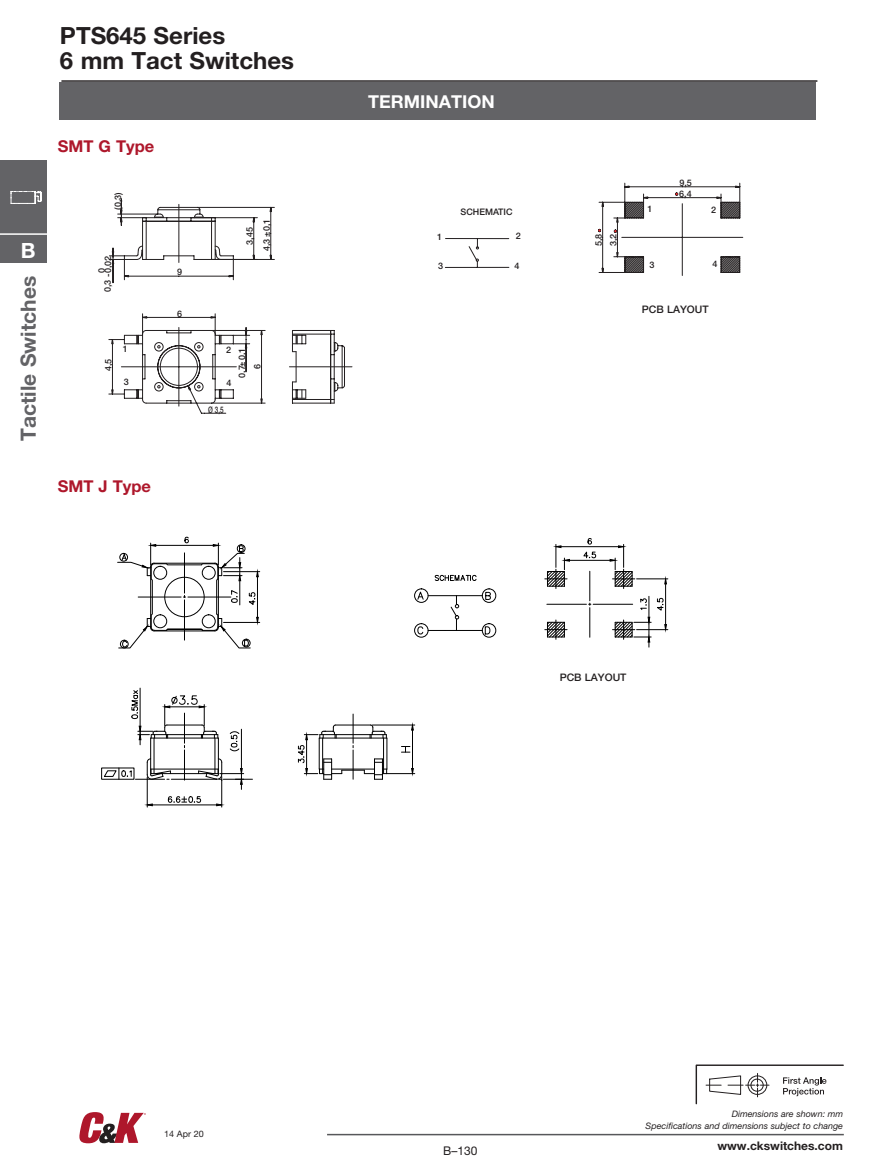
<style>
.page{position:relative;width:891px;height:1175px;background:#fff}
.page>*{position:absolute;margin:0;border:0;box-sizing:border-box;transform-origin:0 0}
.Page_head_left{font:700 23.7px "Helvetica Neue LT Std";color:#231f20}
.t1{font:700 21px "Helvetica Neue LT Std";color:#636366}
.t2{font:700 21px "Helvetica Neue LT Std";color:#fff}
.Category_head_-_wht{font:700 17.85px "Helvetica Neue LT Std";color:#fff}
.t3{font:700 16.35px "Helvetica Neue LT Std";color:#ae172b}
.t4{font:12px "Helvetica Neue LT Std";color:#231f20}
.t5{font:700 11.85px "Helvetica Neue LT Std";color:#231f20}
.t6{font:500 10.35px "Helvetica Neue LT Std";color:#231f20}
.t7{font:500 9px/17.1px "Helvetica Neue";color:#231f20;text-align:center}
.t8{font:500 9px "Helvetica Neue";color:#231f20;scale:.7 1}
.t9{font:italic 8.85px/11.9px "Helvetica Neue LT Std";color:#231f20;text-align:right}
.Footnote_-_blk{font:8.85px "Helvetica Neue LT Std";color:#231f20}
</style>
<div class="page">
<hr style="left:61px;top:80px;width:756px;height:2px;background:#231f20">
<div style="left:0;top:160px;width:47px;height:102px;background:#636366"></div>
<svg style="left:10px;top:191px;width:32px;height:13px"></svg>
<hr style="left:0;top:233px;width:47px;height:2px;background:#fff">
<hr style="left:327px;top:1133px;width:517px;height:2px;background:#57585a">
<svg style="left:79px;top:1112px;width:67px;height:31px"></svg>
<div style="left:60px;top:82px;width:756px;height:38px;background:#636366"></div>
<svg style="left:695px;top:1064px;width:1px;height:40px"></svg>
<svg style="left:696px;top:1064px;width:148px;height:40px"></svg>
<svg style="left:108px;top:198px;width:119px;height:216px"></svg>
<svg style="left:121px;top:204px;width:231px;height:202px"></svg>
<svg style="left:445px;top:182px;width:298px;height:93px"></svg>
<svg style="left:485px;top:626px;width:5px;height:8px"></svg>
<svg style="left:435px;top:574px;width:41px;height:7px"></svg>
<div style="left:482px;top:588px;width:14px;height:14px;border:1px solid #000;border-radius:50%"></div>
<hr style="left:445px;top:630px;width:37px;height:1px;background:#000">
<div style="left:482px;top:623px;width:14px;height:14px;border:1px solid #000;border-radius:50%"></div>
<svg style="left:485px;top:592px;width:6px;height:7px"></svg>
<svg style="left:418px;top:591px;width:6px;height:8px"></svg>
<div style="left:414px;top:588px;width:14px;height:14px;border:1px solid #000;border-radius:50%"></div>
<div style="left:414px;top:623px;width:14px;height:14px;border:1px solid #000;border-radius:50%"></div>
<svg style="left:418px;top:626px;width:27px;height:8px"></svg>
<hr style="left:428px;top:595px;width:54px;height:1px;background:#000">
<svg style="left:451px;top:595px;width:8px;height:35px"></svg>
<hr style="left:224px;top:571px;width:36px;height:1px;background:#000">
<hr style="left:224px;top:622px;width:36px;height:1px;background:#000">
<hr style="left:184px;top:750px;width:1px;height:30px;background:#000">
<hr style="left:140px;top:688px;width:1px;height:38px;background:#000">
<hr style="left:221px;top:776px;width:1px;height:31px;background:#000">
<hr style="left:147px;top:777px;width:1px;height:30px;background:#000">
<hr style="left:152px;top:804px;width:65px;height:1px;background:#000">
<svg style="left:216px;top:803px;width:7px;height:3px"></svg>
<svg style="left:146px;top:803px;width:7px;height:3px"></svg>
<svg style="left:168px;top:796px;width:33px;height:7px"></svg>
<hr style="left:570px;top:560px;width:40px;height:1px;background:#000">
<svg style="left:583px;top:551px;width:13px;height:7px"></svg>
<hr style="left:561px;top:546px;width:58px;height:1px;background:#000">
<svg style="left:588px;top:538px;width:4px;height:6px"></svg>
<hr style="left:547px;top:604px;width:39px;height:1px;background:#000">
<hr style="left:593px;top:604px;width:40px;height:1px;background:#000">
<hr style="left:590px;top:607px;width:1px;height:30px;background:#000">
<hr style="left:590px;top:571px;width:1px;height:30px;background:#000">
<hr style="left:637px;top:578px;width:31px;height:1px;background:#000">
<hr style="left:637px;top:629px;width:31px;height:1px;background:#000">
<hr style="left:665px;top:584px;width:1px;height:40px;background:#000">
<svg style="left:664px;top:577px;width:3px;height:7px"></svg>
<svg style="left:664px;top:624px;width:3px;height:7px"></svg>
<svg style="left:657px;top:598px;width:6px;height:12px"></svg>
<svg style="left:545px;top:544px;width:25px;height:44px"></svg>
<svg style="left:610px;top:544px;width:25px;height:44px"></svg>
<svg style="left:545px;top:620px;width:22px;height:19px"></svg>
<svg style="left:117px;top:537px;width:142px;height:111px"></svg>
<svg style="left:613px;top:596px;width:38px;height:51px"></svg>
<hr style="left:156px;top:773px;width:51px;height:1px;background:#000">
<hr style="left:151px;top:769px;width:67px;height:1px;background:#000">
<hr style="left:150px;top:738px;width:1px;height:36px;background:#000">
<hr style="left:154px;top:738px;width:1px;height:35px;background:#000">
<hr style="left:218px;top:738px;width:1px;height:36px;background:#000">
<hr style="left:215px;top:738px;width:1px;height:35px;background:#000">
<hr style="left:241px;top:729px;width:1px;height:39px;background:#000">
<svg style="left:230px;top:731px;width:9px;height:20px"></svg>
<svg style="left:104px;top:770px;width:27px;height:7px"></svg>
<hr style="left:135px;top:779px;width:30px;height:1px;background:#000">
<svg style="left:147px;top:758px;width:24px;height:22px"></svg>
<hr style="left:171px;top:779px;width:46px;height:1px;background:#000">
<svg style="left:198px;top:758px;width:54px;height:31px"></svg>
<svg style="left:131px;top:690px;width:88px;height:57px"></svg>
<div style="left:165px;top:577px;width:39px;height:40px;border:1px solid #000;border-radius:50%"></div>
<svg style="left:298px;top:714px;width:117px;height:66px"></svg>
<p class="Page_head_left" style="left:60px;top:21px;width:167px">PTS645 Series</p>
<p class="Page_head_left" style="left:60px;top:46px;width:236px">6 mm Tact Switches</p>
<h2 class="t2" style="left:21px;top:237px;width:16px">B</h2>
<h2 class="t1" style="left:15px;top:441px;width:167px;rotate:-90deg">Tactile Switches</h2>
<p class="t3" style="left:58px;top:136px;width:98px">SMT G Type</p>
<p class="t7" style="left:109px;top:210px;width:19px;rotate:-90deg">(0,3)</p>
<p class="t7" style="left:99px;top:292px;width:38px;rotate:-90deg">0,3 -0,02</p>
<p class="t7" style="left:93px;top:273px;width:7px;rotate:-90deg">0</p>
<p class="t7" style="left:177px;top:263px;width:7px">9</p>
<p class="t7" style="left:177px;top:305px;width:7px">6</p>
<p class="t7" style="left:241px;top:251px;width:34px;rotate:-90deg">3,45<br>4,3 ±0,1</p>
<p class="t7" style="left:100px;top:371px;width:14px;rotate:-90deg">4,5</p>
<p class="t7" style="left:123px;top:340px;width:7px">1</p>
<p class="t7" style="left:124px;top:373px;width:7px">3</p>
<p class="t7" style="left:226px;top:374px;width:7px">4</p>
<p class="t7" style="left:226px;top:341px;width:7px">2</p>
<p class="t7" style="left:233px;top:378px;width:32px;rotate:-90deg">0,7±0,1</p>
<p class="t7" style="left:249px;top:368px;width:7px;rotate:-90deg">6</p>
<p class="t8" style="left:208px;top:404px;width:24px">Ø 3,5</p>
<p class="t3" style="left:58px;top:476px;width:95px">SMT J Type</p>
<p class="Category_head_-_wht" style="left:368px;top:91px;width:128px">TERMINATION</p>
<p class="t7" style="left:461px;top:203px;width:54px">SCHEMATIC</p>
<p class="t7" style="left:437px;top:228px;width:7px">1</p>
<p class="t7" style="left:516px;top:227px;width:7px">2</p>
<p class="t7" style="left:438px;top:257px;width:7px">3</p>
<p class="t7" style="left:515px;top:257px;width:7px">4</p>
<p class="t7" style="left:591px;top:246px;width:14px;line-height:14.9px;text-align:left;rotate:-90deg">5,8<br>3,2</p>
<p class="t7" style="left:679px;top:174px;width:14px">9,5</p>
<p class="t7" style="left:648px;top:200px;width:7px">1</p>
<p class="t7" style="left:679px;top:185px;width:14px">6,4</p>
<p class="t7" style="left:711px;top:201px;width:7px">2</p>
<p class="t7" style="left:649px;top:256px;width:7px">3</p>
<p class="t7" style="left:713px;top:255px;width:7px">4</p>
<p class="t6" style="left:642px;top:303px;width:68px">PCB LAYOUT</p>
<p class="t6" style="left:560px;top:671px;width:68px">PCB LAYOUT</p>
<p class="Footnote_-_blk" style="left:164px;top:1128px;width:41px">14 Apr 20</p>
<h3 class="t4" style="left:443px;top:1143px;width:36px">B–130</h3>
<p class="t9" style="left:646px;top:1107px;width:199px">Dimensions are shown: mm<br>Specifications and dimensions subject to change</p>
<h3 class="t5" style="left:717px;top:1138px;width:127px">www.ckswitches.com</h3>
</div>
